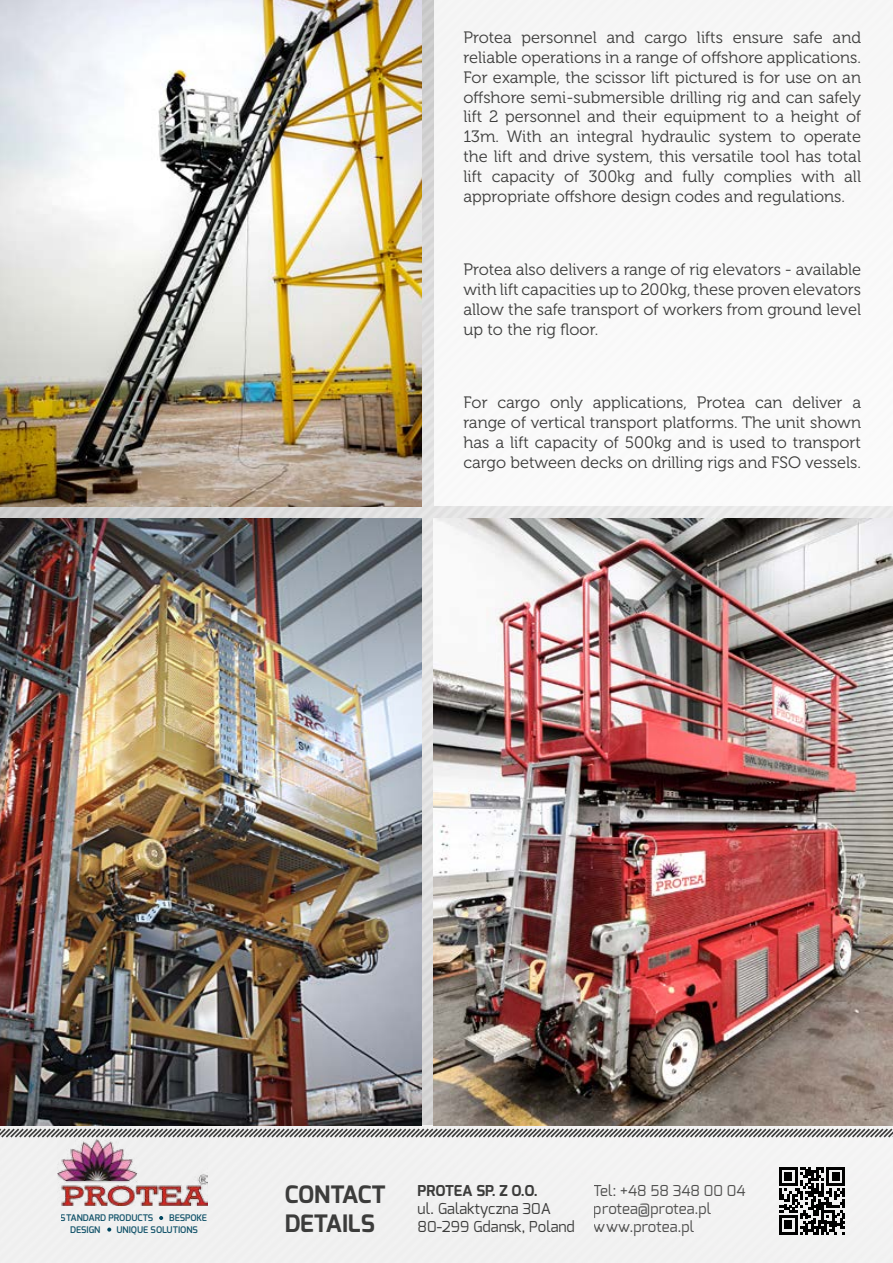
<style>
.page{position:relative;width:893px;height:1263px;background:#fff}
.page>*{position:absolute;margin:0;border:0;box-sizing:border-box;transform-origin:0 0}
.t1{font:700 24px/28.8px "Exo";color:#3c3c3b}
.t2{font:16.5px/19.8px "Museo 300";color:#3d3d3c;text-align:justify}
.t3{font:15px/18px "Exo";color:#3c3c3b}
.t4{font:700 15px "Exo";letter-spacing:-.01em;color:#3c3c3b}
.t5{font:600 9.15px "Exo";color:#00465f}
</style>
<div class="page">
<img style="left:0;top:0;width:893px;height:1125px">
<div style="left:0;top:1125px;width:893px;height:138px;background:#f1f1f1"></div>
<svg style="left:0;top:1128px;width:893px;height:10px"></svg>
<svg style="left:779px;top:1167px;width:66px;height:67px"></svg>
<img style="left:58px;top:1140px;width:150px;height:65px">
<svg style="left:107px;top:1227px;width:4px;height:4px"></svg>
<svg style="left:159px;top:1216px;width:4px;height:4px"></svg>
<img style="left:434px;top:519px;width:459px;height:606px">
<div style="left:434px;top:0;width:459px;height:506px;background:#fff"></div>
<img style="left:0;top:519px;width:422px;height:606px">
<img style="left:0;top:0;width:422px;height:506px">
<p class="t2" style="left:463px;top:28px;width:399px">Protea personnel and cargo lifts ensure safe and reliable operations in a range of offshore applications.<br>For example, the scissor lift pictured is for use on an offshore semi-submersible drilling rig and can safely lift 2 personnel and their equipment to a height of 13m. With an integral hydraulic system to operate the lift and drive system, this versatile tool has total lift capacity of 300kg and fully complies with all appropriate offshore design codes and regulations.</p>
<p class="t2" style="left:463px;top:260px;width:399px">Protea also delivers a range of rig elevators - available with lift capacities up to 200kg, these proven elevators allow the safe transport of workers from ground level up to the rig floor.</p>
<p class="t2" style="left:463px;top:393px;width:399px">For cargo only applications, Protea can deliver a range of vertical transport platforms. The unit shown has a lift capacity of 500kg and is used to transport cargo between decks on drilling rigs and FSO vessels.</p>
<p class="t5" style="left:61px;top:1212px;width:94px">STANDARD PRODUCTS</p>
<p class="t5" style="left:169px;top:1212px;width:39px">BESPOKE</p>
<p class="t5" style="left:70px;top:1224px;width:32px">DESIGN</p>
<p class="t5" style="left:116px;top:1224px;width:83px">UNIQUE SOLUTIONS</p>
<h1 class="t1" style="left:285px;top:1180px;width:102px">CONTACT<br>DETAILS</h1>
<p class="t3" style="left:594px;top:1182px;width:153px">Tel: +48 58 348 00 04 protea@protea.pl www.protea.pl</p>
<p class="t4" style="left:417px;top:1181px;width:122px">PROTEA SP. Z O.O.</p>
<p class="t3" style="left:417px;top:1200px;width:159px">ul. Galaktyczna 30A<br>80-299 Gdansk, Poland</p>
</div>
